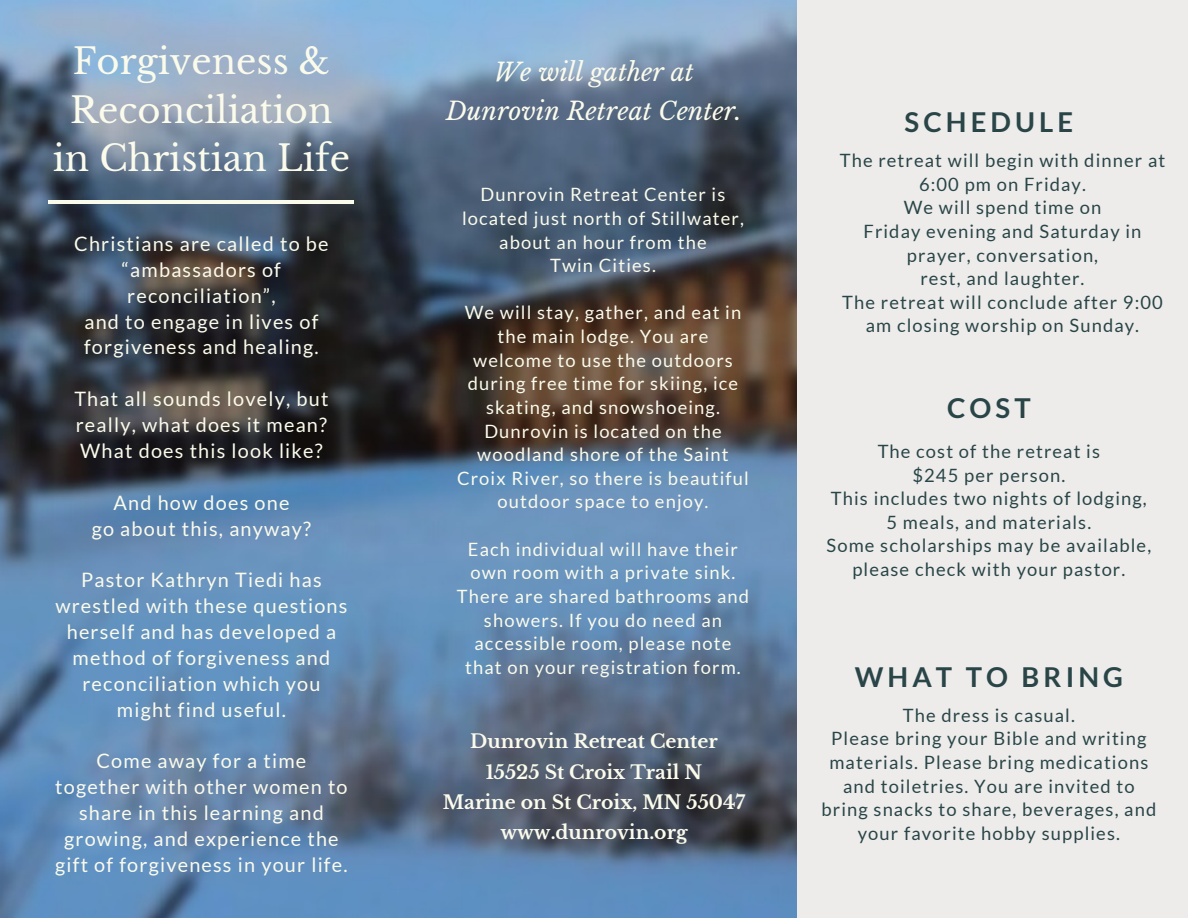
<style>
.page{position:relative;width:1188px;height:918px;background:#fff}
.page>*{position:absolute;margin:0;border:0;box-sizing:border-box;transform-origin:0 0}
.t1{font:35.4px/48.3px "Libre Baskerville";color:#fbfbec}
.t2{font:700 27.45px "Lato";letter-spacing:.15em;color:#2a4547}
.t3{font:italic 24.75px "Libre Baskerville";color:#fbfbec}
.t4{font:19.8px/25.8px "Lato";letter-spacing:.06em;color:#fbfbec;text-align:center}
.t5{font:700 18.75px "Libre Baskerville";color:#fbfbec}
.t6{font:18.3px/23.7px "Lato";letter-spacing:.06em;color:#2a4547;text-align:center}
.t7{font:18.3px/23.7px "Lato";letter-spacing:.06em;color:#fbfbec;text-align:center}
</style>
<div class="page">
<div style="left:792px;top:0;width:396px;height:918px;background:#edeceb"></div>
<img style="left:0;top:0;width:797px;height:918px">
<hr style="left:48px;top:200px;width:306px;height:4px;background:#fbfbec">
<p class="t1" style="left:70px;top:38px;width:264px">Forgiveness &amp;<br>Reconciliation</p>
<p class="t1" style="left:53px;top:135px;width:299px">in Christian Life</p>
<p class="t4" style="left:74px;top:230px;width:256px">Christians are called to be “ambassadors of reconciliation”,</p>
<p class="t4" style="left:84px;top:308px;width:236px;text-align:left">and to engage in lives of forgiveness and healing.</p>
<p class="t4" style="left:74px;top:386px;width:256px;text-align:justify">That all sounds lovely, but really, what does it mean?<br>What does this look like?</p>
<p class="t4" style="left:113px;top:489px;width:178px">And how does one</p>
<p class="t4" style="left:92px;top:515px;width:221px">go about this, anyway?</p>
<p class="t4" style="left:55px;top:567px;width:294px">Pastor Kathryn Tiedi has wrestled with these questions herself and has developed a method of forgiveness and reconciliation which you might find useful.</p>
<p class="t4" style="left:55px;top:748px;width:294px">Come away for a time together with other women to share in this learning and growing, and experience the gift of forgiveness in your life.</p>
<p class="t3" style="left:494px;top:57px;width:202px">We will gather at</p>
<p class="t3" style="left:446px;top:96px;width:297px">Dunrovin Retreat Center.</p>
<p class="t7" style="left:462px;top:182px;width:283px">Dunrovin Retreat Center is located just north of Stillwater, about an hour from the</p>
<p class="t7" style="left:550px;top:253px;width:107px">Twin Cities.</p>
<p class="t7" style="left:457px;top:300px;width:293px">We will stay, gather, and eat in the main lodge. You are welcome to use the outdoors during free time for skiing, ice skating, and snowshoeing.<br>Dunrovin is located on the woodland shore of the Saint<br>Croix River, so there is beautiful outdoor space to enjoy.</p>
<p class="t7" style="left:457px;top:537px;width:294px">Each individual will have their own room with a private sink.<br>There are shared bathrooms and showers. If you do need an accessible room, please note that on your registration form.</p>
<p class="t5" style="left:470px;top:730px;width:249px">Dunrovin Retreat Center</p>
<p class="t5" style="left:486px;top:760px;width:218px">15525 St Croix Trail N</p>
<p class="t5" style="left:443px;top:791px;width:304px">Marine on St Croix, MN 55047</p>
<p class="t5" style="left:500px;top:821px;width:189px">www.dunrovin.org</p>
<p class="t2" style="left:905px;top:105px;width:170px">SCHEDULE</p>
<p class="t6" style="left:840px;top:148px;width:327px">The retreat will begin with dinner at<br>6:00 pm on Friday.</p>
<p class="t6" style="left:904px;top:195px;width:199px">We will spend time on</p>
<p class="t6" style="left:864px;top:219px;width:280px">Friday evening and Saturday in prayer, conversation,</p>
<p class="t6" style="left:920px;top:266px;width:166px">rest, and laughter.</p>
<p class="t6" style="left:842px;top:290px;width:322px">The retreat will conclude after 9:00 am closing worship on Sunday.</p>
<p class="t2" style="left:947px;top:391px;width:85px">COST</p>
<p class="t6" style="left:878px;top:439px;width:224px">The cost of the retreat is</p>
<p class="t6" style="left:912px;top:463px;width:154px">$245 per person.</p>
<p class="t6" style="left:831px;top:486px;width:317px">This includes two nights of lodging,</p>
<p class="t6" style="left:887px;top:510px;width:206px">5 meals, and materials.</p>
<p class="t6" style="left:827px;top:533px;width:326px">Some scholarships may be available, please check with your pastor.</p>
<p class="t2" style="left:855px;top:660px;width:270px">WHAT TO BRING</p>
<p class="t6" style="left:903px;top:703px;width:174px">The dress is casual.</p>
<p class="t6" style="left:821px;top:726px;width:336px">Please bring your Bible and writing materials. Please bring medications and toiletries. You are invited to bring snacks to share, beverages, and your favorite hobby supplies.</p>
</div>
